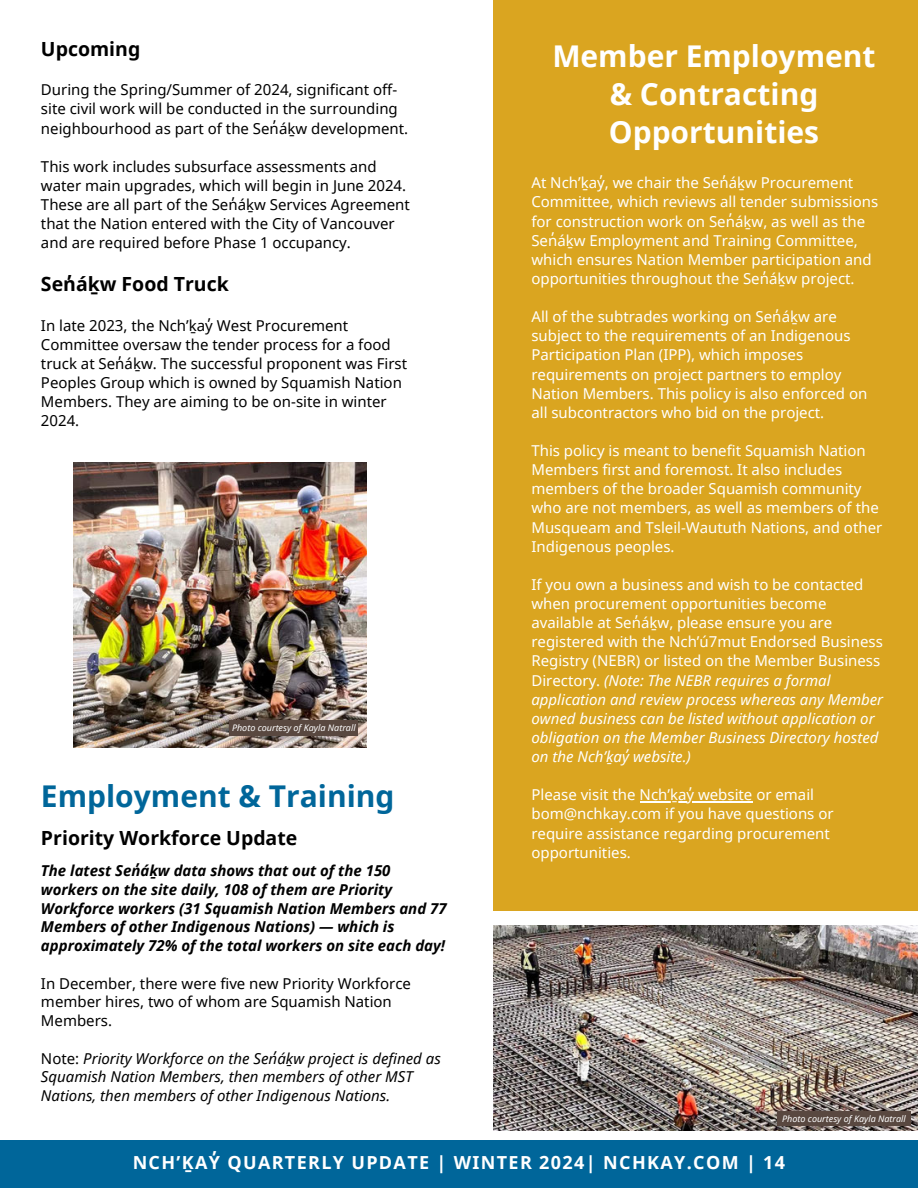
<style>
.page{position:relative;width:918px;height:1188px;background:#fff}
.page>*{position:absolute;margin:0;border:0;box-sizing:border-box;transform-origin:0 0}
.t1{font:700 30px/38.2px "Noto Sans";color:#fff;text-align:center}
.t2{font:700 30px "Noto Sans";color:#00669a}
.t3{font:700 19.5px "Noto Sans";color:#000}
.t4{font:700 18px "Noto Sans";letter-spacing:.075em;color:#fff}
.t5{font:15px/19.2px "Noto Sans";color:#fff}
.t6{font:15px/19.2px "Noto Sans";color:#000}
.t7{font:italic 700 15px/18.8px "Noto Sans";color:#000}
.t8{font:italic 15px/18.8px "Noto Sans";color:#000}
.t9{font:italic 9px "Noto Sans";color:#fff}
.s1{font-style:normal}
.s2{font-style:italic}
</style>
<div class="page">
<div style="left:0;top:1140px;width:918px;height:48px;background:#00669a"></div>
<div style="left:493px;top:0;width:425px;height:910px;background:#daa520"></div>
<img style="left:74px;top:463px;width:292px;height:284px">
<div style="left:230px;top:720px;width:128px;height:16px;background:#594840"></div>
<img style="left:493px;top:925px;width:425px;height:206px">
<hr style="left:640px;top:801px;width:112px;height:2px;background:#fff">
<div style="left:778px;top:1112px;width:133px;height:14px;background:#594840"></div>
<h2 class="t3" style="left:41px;top:35px;width:101px">Upcoming</h2>
<p class="t6" style="left:41px;top:80px;width:369px">During the Spring/Summer of 2024, significant off&shy;site civil work will be conducted in the surrounding neighbourhood as part of the Sen̓áḵw development.</p>
<p class="t6" style="left:41px;top:156px;width:370px">This work includes subsurface assessments and water main upgrades, which will begin in June 2024.<br>These are all part of the Sen̓ áḵw Services Agreement that the Nation entered with the City of Vancouver and are required before Phase 1 occupancy.</p>
<h2 class="t3" style="left:41px;top:271px;width:189px">Sen̓áḵw Food Truck</h2>
<p class="t6" style="left:41px;top:315px;width:368px">In late 2023, the Nch’ḵay̓ West Procurement Committee oversaw the tender process for a food truck at Sen̓áḵw. The successful proponent was First Peoples Group which is owned by Squamish Nation Members. They are aiming to be on-site in winter 2024.</p>
<p class="t9" style="left:232px;top:721px;width:125px">Photo courtesy of Kayla Natrall</p>
<h1 class="t2" style="left:41px;top:775px;width:355px">Employment &amp; Training</h1>
<h2 class="t3" style="left:41px;top:824px;width:258px">Priority Workforce Update</h2>
<p class="t7" style="left:41px;top:861px;width:407px">The latest Sen̓ áḵw data shows that out of the 150 workers on the site daily, 108 of them are Priority Workforce workers (31 Squamish Nation Members and 77<br>Members of other Indigenous Nations) — which is approximately 72% of the total workers on site each day!</p>
<p class="t6" style="left:41px;top:974px;width:371px;line-height:18.8px">In December, there were five new Priority Workforce member hires, two of whom are Squamish Nation<br>Members.</p>
<p class="t8" style="left:41px;top:1049px;width:401px"><span class="s1">Note:</span> Priority Workforce on the Sen̓ áḵw project is defined as<br>Squamish Nation Members, then members of other MST<br>Nations, then members of other Indigenous Nations.</p>
<h1 class="t1" style="left:552px;top:36px;width:325px">Member Employment &amp; Contracting<br>Opportunities</h1>
<p class="t5" style="left:531px;top:173px;width:348px">At Nch’ḵay̓, we chair the Sen̓áḵw Procurement Committee, which reviews all tender submissions for construction work on Sen̓áḵw, as well as the Sen̓áḵw Employment and Training Committee, which ensures Nation Member participation and opportunities throughout the Sen̓áḵw project.</p>
<p class="t5" style="left:531px;top:307px;width:337px">All of the subtrades working on Sen̓áḵw are subject to the requirements of an Indigenous Participation Plan (IPP), which imposes requirements on project partners to employ Nation Members. This policy is also enforced on all subcontractors who bid on the project.</p>
<p class="t5" style="left:531px;top:441px;width:352px">This policy is meant to benefit Squamish Nation Members first and foremost. It also includes members of the broader Squamish community who are not members, as well as members of the Musqueam and Tsleil-Waututh Nations, and other Indigenous peoples.</p>
<p class="t5" style="left:531px;top:575px;width:353px">If you own a business and wish to be contacted when procurement opportunities become available at Sen̓áḵw, please ensure you are registered with the Nch’ú7mut Endorsed Business Registry (NEBR) or listed on the Member Business Directory. <span class="s2">(Note: The NEBR requires a formal application and review process whereas any Member owned business can be listed without application or obligation on the Member Business Directory hosted on the Nch’ḵay̓ website.)</span></p>
<p class="t5" style="left:531px;top:785px;width:304px">Please visit the Nch’ḵay̓ website or email bom@nchkay.com if you have questions or require assistance regarding procurement opportunities.</p>
<p class="t9" style="left:782px;top:1112px;width:125px">Photo courtesy of Kayla Natrall</p>
<p class="t4" style="left:133px;top:1150px;width:654px">NCH’ḴAY̓ QUARTERLY UPDATE | WINTER 2024| NCHKAY.COM | 14</p>
</div>
